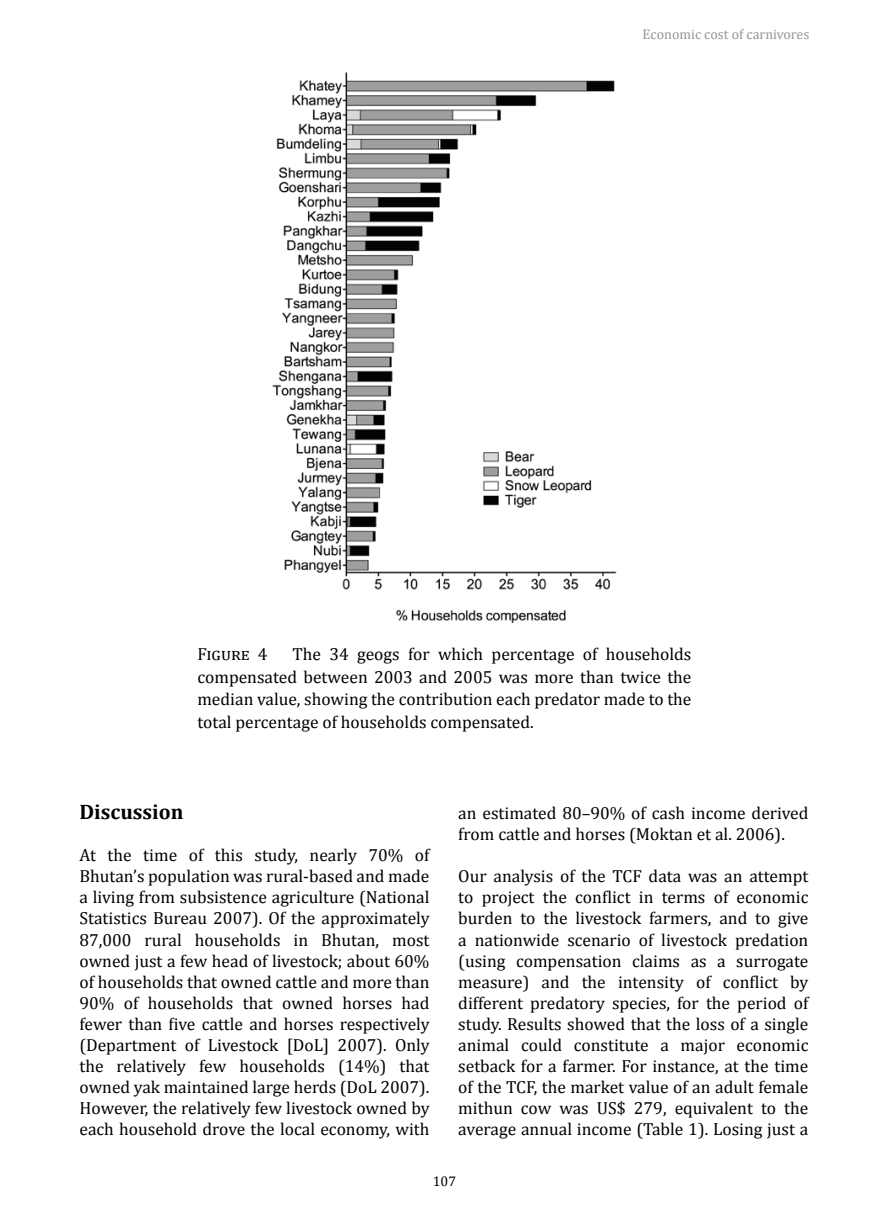
<style>
.page{position:relative;width:874px;height:1216px;background:#fff}
.page>*{position:absolute;margin:0;border:0;box-sizing:border-box;transform-origin:0 0}
.t1{font:700 21px "Cambria";color:#000}
.t2{font:17.5px/21px "Cambria";color:#000;text-align:justify}
.t3{font:14px "Cambria";color:#939598}
.t4{font:14px "Cambria";color:#000}
</style>
<div class="page">
<img style="left:272px;top:72px;width:345px;height:551px">
<p class="t3" style="left:642px;top:26px;width:168px">Economic cost of carnivores</p>
<p class="t2" style="left:197px;top:642px;width:495px;line-height:22.8px;text-indent:95px">The 34 geogs for which percentage of households compensated between 2003 and 2005 was more than twice the median value, showing the contribution each predator made to the total percentage of households compensated.</p>
<p class="t2" style="left:197px;top:643px;width:72px">Figure 4</p>
<p class="t1" style="left:79px;top:797px;width:105px">Discussion</p>
<p class="t2" style="left:79px;top:844px;width:351px">At the time of this study, nearly 70% of Bhutan’s population was rural-based and made a living from subsistence agriculture (National Statistics Bureau 2007). Of the approximately 87,000 rural households in Bhutan, most owned just a few head of livestock; about 60% of households that owned cattle and more than 90% of households that owned horses had fewer than five cattle and horses respectively (Department of Livestock [DoL] 2007). Only the relatively few households (14%) that owned yak maintained large herds (DoL 2007).<br>However, the relatively few livestock owned by each household drove the local economy, with</p>
<p class="t2" style="left:458px;top:802px;width:351px">an estimated 80–90% of cash income derived from cattle and horses (Moktan et al. 2006).</p>
<p class="t2" style="left:458px;top:865px;width:351px">Our analysis of the TCF data was an attempt to project the conflict in terms of economic burden to the livestock farmers, and to give a nationwide scenario of livestock predation (using compensation claims as a surrogate measure) and the intensity of conflict by different predatory species, for the period of study. Results showed that the loss of a single animal could constitute a major economic setback for a farmer. For instance, at the time of the TCF, the market value of an adult female mithun cow was US$ 279, equivalent to the average annual income (Table 1). Losing just a</p>
<p class="t4" style="left:432px;top:1172px;width:25px">107</p>
</div>
